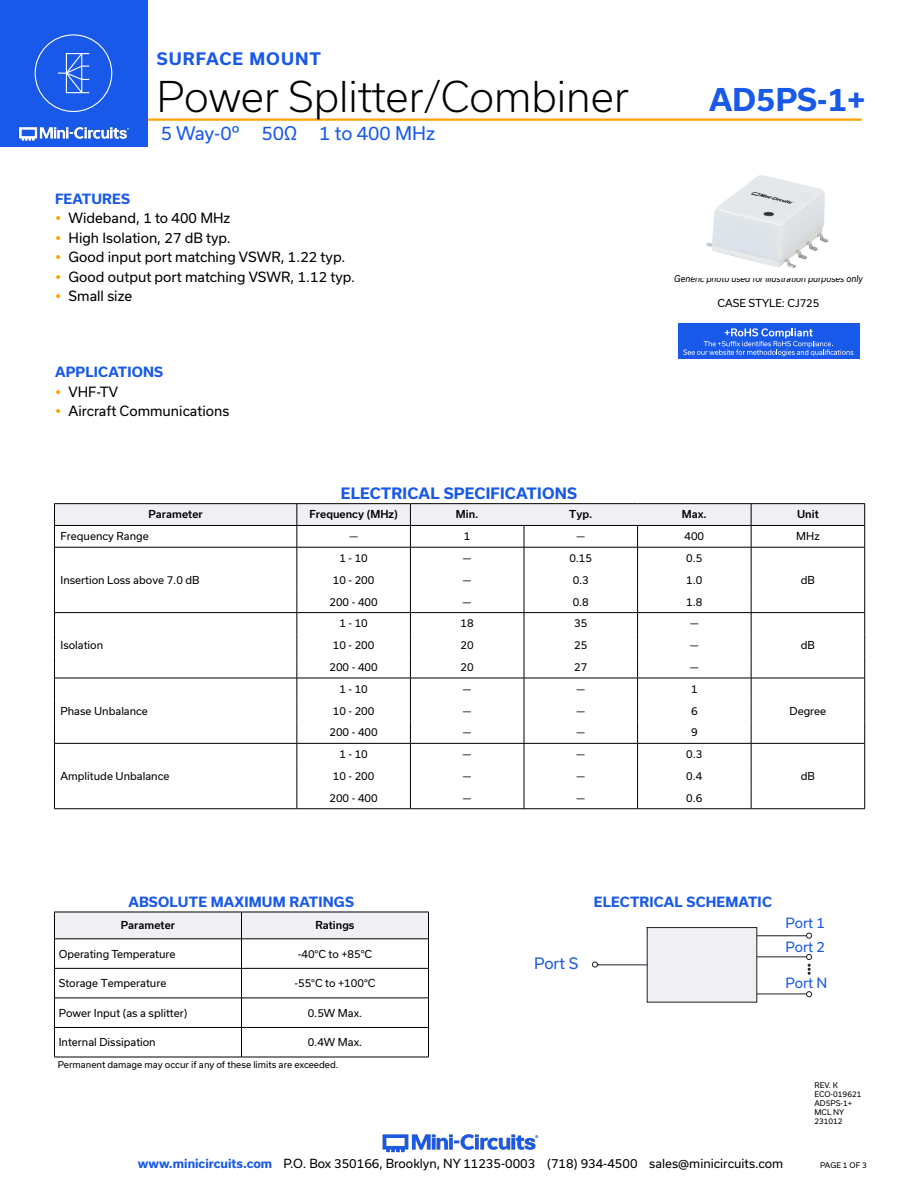
<style>
.page{position:relative;width:918px;height:1188px;background:#fff}
.page>*{position:absolute;margin:0;border:0;box-sizing:border-box;transform-origin:0 0}
.t1{font:300 40.5px "Usual";color:#000}
.t2{font:700 30px "Usual";color:#1859ea}
.t3{font:18px "Usual";color:#1859ea}
.t4{font:700 16.5px "Usual";letter-spacing:.065em;color:#1859ea}
.Blue_Headers{font:700 15px "Usual";letter-spacing:.015em;color:#1859ea}
.t5{font:15px "Usual";color:#1859ea}
.t6{font:13.5px "Usual";color:#000}
.Blue_Headers-2{font:700 13.5px "Usual";letter-spacing:.015em;color:#1859ea}
.t7{font:13.5px/23.9px "Usual";color:#1859ea}
.t8{font:12px "Usual";color:#000}
.Table_Body_Center{font:10.5px "Usual";color:#000}
.Table_Body_Left_Justified{font:10.5px "Usual";color:#000}
.Table_Header_Center{font:500 10.5px "Usual";color:#000}
.Notes{font:9px "Usual";color:#000}
.t9{font:italic 9px "Usual";color:#000;scale:.9 1}
.Revision{font:7.5px "Usual";color:#000}
.s1{font-weight:700;color:#1859ea}
</style>
<div class="page">
<hr style="left:129px;top:118px;width:733px;height:3px;background:#ffa300">
<div style="left:0;top:0;width:147px;height:147px;background:#1859ea"></div>
<img style="left:19px;top:126px;width:110px;height:15px">
<div style="left:35px;top:34px;width:77px;height:78px;border:1px solid #fff;border-radius:50%"></div>
<svg style="left:57px;top:53px;width:33px;height:41px"></svg>
<img style="left:382px;top:1134px;width:157px;height:19px">
<hr style="left:757px;top:956px;width:49px;height:1px;background:#231f20">
<hr style="left:757px;top:935px;width:49px;height:1px;background:#231f20">
<hr style="left:757px;top:994px;width:49px;height:1px;background:#231f20">
<svg style="left:646px;top:927px;width:112px;height:76px"></svg>
<hr style="left:598px;top:964px;width:49px;height:1px;background:#231f20">
<svg style="left:806px;top:954px;width:6px;height:20px"></svg>
<svg style="left:592px;top:962px;width:6px;height:5px"></svg>
<svg style="left:806px;top:933px;width:6px;height:6px"></svg>
<svg style="left:806px;top:991px;width:6px;height:6px"></svg>
<svg style="left:54px;top:912px;width:375px;height:145px"></svg>
<hr style="left:54px;top:1057px;width:188px;height:1px;background:#000">
<hr style="left:242px;top:1057px;width:187px;height:1px;background:#000">
<hr style="left:54px;top:503px;width:243px;height:1px;background:#000">
<hr style="left:297px;top:503px;width:113px;height:1px;background:#000">
<hr style="left:410px;top:503px;width:114px;height:1px;background:#000">
<hr style="left:524px;top:503px;width:114px;height:1px;background:#000">
<hr style="left:638px;top:503px;width:113px;height:1px;background:#000">
<hr style="left:751px;top:503px;width:114px;height:1px;background:#000">
<svg style="left:54px;top:504px;width:811px;height:305px"></svg>
<hr style="left:54px;top:808px;width:243px;height:1px;background:#000">
<hr style="left:751px;top:808px;width:114px;height:1px;background:#000">
<div style="left:678px;top:324px;width:181px;height:35px;background:#1859ea"></div>
<svg style="left:683px;top:328px;width:170px;height:28px"></svg>
<img style="left:706px;top:175px;width:123px;height:93px">
<h3 class="t4" style="left:157px;top:49px;width:166px">SURFACE MOUNT</h3>
<h1 class="t1" style="left:157px;top:73px;width:474px">Power Splitter/Combiner</h1>
<h3 class="t3" style="left:161px;top:123px;width:276px">5 Way-0º 50Ω 1 to 400 MHz</h3>
<p class="Blue_Headers-2" style="left:55px;top:191px;width:76px">FEATURES</p>
<p class="t6" style="left:69px;top:210px;width:163px">Wideband, 1 to 400 MHz</p>
<p class="t6" style="left:69px;top:230px;width:164px">High Isolation, 27 dB typ.</p>
<p class="t6" style="left:69px;top:249px;width:278px">Good input port matching VSWR, 1.22 typ.</p>
<p class="t6" style="left:69px;top:269px;width:288px">Good output port matching VSWR, 1.12 typ.</p>
<p class="t6" style="left:69px;top:288px;width:65px">Small size</p>
<p class="Blue_Headers-2" style="left:55px;top:365px;width:110px">APPLICATIONS</p>
<p class="t6" style="left:69px;top:384px;width:51px">VHF-TV</p>
<p class="t6" style="left:69px;top:404px;width:162px">Aircraft Communications</p>
<p class="Blue_Headers" style="left:341px;top:485px;width:238px">ELECTRICAL SPECIFICATIONS</p>
<h2 class="t2" style="left:709px;top:83px;width:158px">AD5PS-1+</h2>
<p class="t9" style="left:674px;top:274px;width:211px">Generic photo used for illustration purposes only</p>
<p class="Table_Body_Left_Justified" style="left:717px;top:297px;width:104px">CASE STYLE: CJ725</p>
<p class="Table_Header_Center" style="left:149px;top:508px;width:56px">Parameter</p>
<p class="Table_Header_Center" style="left:309px;top:508px;width:90px">Frequency (MHz)</p>
<p class="Table_Header_Center" style="left:456px;top:508px;width:24px">Min.</p>
<p class="Table_Header_Center" style="left:569px;top:508px;width:25px">Typ.</p>
<p class="Table_Header_Center" style="left:682px;top:508px;width:26px">Max.</p>
<p class="Table_Header_Center" style="left:797px;top:508px;width:23px">Unit</p>
<p class="Table_Body_Left_Justified" style="left:60px;top:530px;width:90px">Frequency Range</p>
<p class="Table_Body_Center" style="left:349px;top:530px;width:10px">—</p>
<p class="Table_Body_Center" style="left:464px;top:530px;width:8px">1</p>
<p class="Table_Body_Center" style="left:577px;top:530px;width:10px">—</p>
<p class="Table_Body_Center" style="left:684px;top:530px;width:21px">400</p>
<p class="Table_Body_Center" style="left:796px;top:530px;width:25px">MHz</p>
<p class="Table_Body_Left_Justified" style="left:60px;top:574px;width:141px">Insertion Loss above 7.0 dB</p>
<p class="Table_Body_Center" style="left:339px;top:552px;width:30px">1 - 10</p>
<p class="Table_Body_Center" style="left:463px;top:552px;width:10px">—</p>
<p class="Table_Body_Center" style="left:569px;top:552px;width:24px">0.15</p>
<p class="Table_Body_Center" style="left:686px;top:552px;width:18px">0.5</p>
<p class="Table_Body_Center" style="left:333px;top:574px;width:43px">10 - 200</p>
<p class="Table_Body_Center" style="left:463px;top:574px;width:10px">—</p>
<p class="Table_Body_Center" style="left:573px;top:574px;width:18px">0.3</p>
<p class="Table_Body_Center" style="left:686px;top:574px;width:18px">1.0</p>
<p class="Table_Body_Center" style="left:801px;top:574px;width:16px">dB</p>
<p class="Table_Body_Center" style="left:329px;top:596px;width:50px">200 - 400</p>
<p class="Table_Body_Center" style="left:463px;top:596px;width:10px">—</p>
<p class="Table_Body_Center" style="left:573px;top:596px;width:18px">0.8</p>
<p class="Table_Body_Center" style="left:686px;top:596px;width:18px">1.8</p>
<p class="Table_Body_Left_Justified" style="left:60px;top:639px;width:44px">Isolation</p>
<p class="Table_Body_Left_Justified" style="left:60px;top:705px;width:89px">Phase Unbalance</p>
<p class="Table_Body_Left_Justified" style="left:60px;top:770px;width:110px">Amplitude Unbalance</p>
<p class="Table_Body_Center" style="left:339px;top:617px;width:30px">1 - 10</p>
<p class="Table_Body_Center" style="left:461px;top:617px;width:15px">18</p>
<p class="Table_Body_Center" style="left:574px;top:617px;width:15px">35</p>
<p class="Table_Body_Center" style="left:690px;top:617px;width:10px">—</p>
<p class="Table_Body_Center" style="left:333px;top:639px;width:43px">10 - 200</p>
<p class="Table_Body_Center" style="left:461px;top:639px;width:15px">20</p>
<p class="Table_Body_Center" style="left:574px;top:639px;width:15px">25</p>
<p class="Table_Body_Center" style="left:690px;top:639px;width:10px">—</p>
<p class="Table_Body_Center" style="left:801px;top:639px;width:16px">dB</p>
<p class="Table_Body_Center" style="left:329px;top:661px;width:50px">200 - 400</p>
<p class="Table_Body_Center" style="left:461px;top:661px;width:15px">20</p>
<p class="Table_Body_Center" style="left:574px;top:661px;width:15px">27</p>
<p class="Table_Body_Center" style="left:690px;top:661px;width:10px">—</p>
<p class="Table_Body_Center" style="left:339px;top:683px;width:30px">1 - 10</p>
<p class="Table_Body_Center" style="left:463px;top:683px;width:10px">—</p>
<p class="Table_Body_Center" style="left:577px;top:683px;width:10px">—</p>
<p class="Table_Body_Center" style="left:691px;top:683px;width:8px">1</p>
<p class="Table_Body_Center" style="left:333px;top:705px;width:43px">10 - 200</p>
<p class="Table_Body_Center" style="left:463px;top:705px;width:10px">—</p>
<p class="Table_Body_Center" style="left:577px;top:705px;width:10px">—</p>
<p class="Table_Body_Center" style="left:691px;top:705px;width:8px">6</p>
<p class="Table_Body_Center" style="left:790px;top:705px;width:38px">Degree</p>
<p class="Table_Body_Center" style="left:329px;top:726px;width:50px">200 - 400</p>
<p class="Table_Body_Center" style="left:463px;top:726px;width:10px">—</p>
<p class="Table_Body_Center" style="left:577px;top:726px;width:10px">—</p>
<p class="Table_Body_Center" style="left:691px;top:726px;width:8px">9</p>
<p class="Table_Body_Center" style="left:339px;top:748px;width:30px">1 - 10</p>
<p class="Table_Body_Center" style="left:463px;top:748px;width:10px">—</p>
<p class="Table_Body_Center" style="left:577px;top:748px;width:10px">—</p>
<p class="Table_Body_Center" style="left:686px;top:748px;width:18px">0.3</p>
<p class="Table_Body_Center" style="left:333px;top:770px;width:43px">10 - 200</p>
<p class="Table_Body_Center" style="left:463px;top:770px;width:10px">—</p>
<p class="Table_Body_Center" style="left:577px;top:770px;width:10px">—</p>
<p class="Table_Body_Center" style="left:686px;top:770px;width:18px">0.4</p>
<p class="Table_Body_Center" style="left:801px;top:770px;width:16px">dB</p>
<p class="Table_Body_Center" style="left:329px;top:792px;width:50px">200 - 400</p>
<p class="Table_Body_Center" style="left:463px;top:792px;width:10px">—</p>
<p class="Table_Body_Center" style="left:577px;top:792px;width:10px">—</p>
<p class="Table_Body_Center" style="left:686px;top:792px;width:18px">0.6</p>
<p class="Blue_Headers-2" style="left:128px;top:894px;width:227px">ABSOLUTE MAXIMUM RATINGS</p>
<p class="Blue_Headers-2" style="left:594px;top:894px;width:179px">ELECTRICAL SCHEMATIC</p>
<p class="Table_Header_Center" style="left:121px;top:919px;width:56px">Parameter</p>
<p class="Table_Header_Center" style="left:315px;top:919px;width:41px">Ratings</p>
<p class="Table_Body_Left_Justified" style="left:59px;top:948px;width:118px">Operating Temperature</p>
<p class="Table_Body_Center" style="left:298px;top:948px;width:76px">-40°C to +85°C</p>
<p class="Table_Body_Left_Justified" style="left:59px;top:977px;width:109px">Storage Temperature</p>
<p class="Table_Body_Center" style="left:294px;top:977px;width:83px">-55°C to +100°C</p>
<p class="Table_Body_Left_Justified" style="left:59px;top:1007px;width:130px">Power Input (as a splitter)</p>
<p class="Table_Body_Center" style="left:308px;top:1007px;width:56px">0.5W Max.</p>
<p class="Table_Body_Left_Justified" style="left:59px;top:1036px;width:99px">Internal Dissipation</p>
<p class="Table_Body_Center" style="left:308px;top:1036px;width:56px">0.4W Max.</p>
<p class="Notes" style="left:58px;top:1060px;width:282px">Permanent damage may occur if any of these limits are exceeded.</p>
<p class="t5" style="left:534px;top:954px;width:46px">Port S</p>
<p class="t7" style="left:785px;top:911px;width:41px">Port 1<br>Port 2</p>
<p class="t7" style="left:785px;top:971px;width:44px">Port N</p>
<p class="Revision" style="left:814px;top:1081px;width:25px">REV. K</p>
<p class="Revision" style="left:814px;top:1090px;width:48px">ECO-019621</p>
<p class="Revision" style="left:814px;top:1099px;width:39px">AD5PS-1+</p>
<p class="Revision" style="left:814px;top:1108px;width:31px">MCL NY</p>
<p class="Revision" style="left:814px;top:1117px;width:30px">231012</p>
<p class="t8" style="left:138px;top:1157px;width:647px"><span class="s1">www.minicircuits.com</span> P.O. Box 350166, Brooklyn, NY 11235-0003 (718) 934-4500 sales@minicircuits.com</p>
<p class="Revision" style="left:820px;top:1161px;width:48px">PAGE 1 OF 3</p>
</div>
